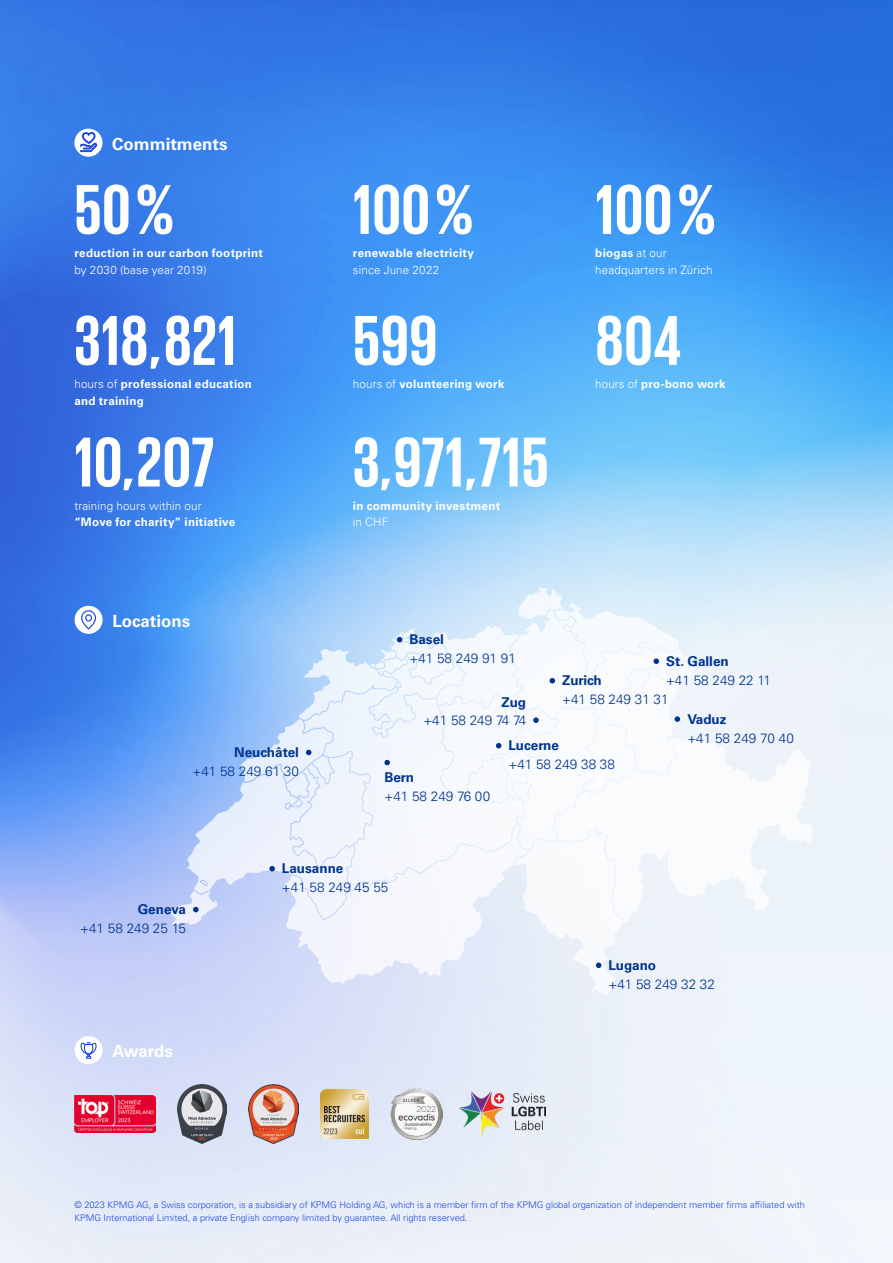
<style>
.page{position:relative;width:893px;height:1263px;background:#fff}
.page>*{position:absolute;margin:0;border:0;box-sizing:border-box;transform-origin:0 0}
.t1{font:700 72px "KPMG";letter-spacing:.01em;color:#fff}
.t2{font:700 16.8px "Univers LT Std";color:#fff}
.t3{font:300 13.5px "Univers LT Std";color:#00338d}
.t4{font:700 13.5px "Univers LT Std";color:#00338d}
.t5{font:700 11.7px/16.4px "Univers LT Std";letter-spacing:.02em;color:#fff}
.t6{font:300 11.7px/16.4px "Univers LT Std";letter-spacing:.01em;color:#fff}
.t7{font:300 9.3px/12.8px "Univers LT Std";color:#1e49e2}
.s1{font-weight:300}
.s2{font-weight:700}
</style>
<div class="page">
<img style="left:0;top:0;width:893px;height:1263px">
<svg style="left:694px;top:738px;width:119px;height:185px"></svg>
<svg style="left:170px;top:587px;width:524px;height:408px"></svg>
<div style="left:74px;top:129px;width:28px;height:28px;background:#fff;border-radius:50%"></div>
<svg style="left:81px;top:132px;width:16px;height:20px"></svg>
<div style="left:75px;top:1036px;width:28px;height:28px;background:#fff;border-radius:50%"></div>
<svg style="left:80px;top:1042px;width:17px;height:17px"></svg>
<div style="left:75px;top:606px;width:28px;height:28px;background:#fff;border-radius:50%"></div>
<svg style="left:81px;top:610px;width:15px;height:20px"></svg>
<img style="left:74px;top:1095px;width:81px;height:37px">
<img style="left:177px;top:1084px;width:50px;height:60px">
<img style="left:249px;top:1084px;width:50px;height:60px">
<img style="left:321px;top:1090px;width:48px;height:48px">
<img style="left:459px;top:1092px;width:87px;height:44px">
<img style="left:390px;top:1088px;width:52px;height:51px">
<h2 class="t2" style="left:112px;top:134px;width:117px">Commitments</h2>
<h1 class="t1" style="left:74px;top:173px;width:101px">50%</h1>
<p class="t5" style="left:74px;top:245px;width:190px">reduction in our carbon footprint</p>
<p class="t6" style="left:74px;top:261px;width:134px">by 2030 (base year 2019)</p>
<h1 class="t1" style="left:74px;top:304px;width:163px">318,821</h1>
<p class="t5" style="left:74px;top:376px;width:179px"><span class="s1">hours of</span> professional education and training</p>
<h1 class="t1" style="left:74px;top:426px;width:142px">10,207</h1>
<p class="t6" style="left:74px;top:498px;width:129px">training hours within our</p>
<p class="t5" style="left:74px;top:514px;width:162px">“Move for charity” initiative</p>
<h2 class="t2" style="left:112px;top:611px;width:79px">Locations</h2>
<h3 class="t4" style="left:234px;top:744px;width:66px">Neuchâtel</h3>
<h3 class="t3" style="left:192px;top:763px;width:108px">+41 58 249 61 30</h3>
<h1 class="t1" style="left:353px;top:173px;width:122px">100%</h1>
<p class="t5" style="left:353px;top:245px;width:123px">renewable electricity</p>
<p class="t6" style="left:353px;top:261px;width:88px">since June 2022</p>
<h1 class="t1" style="left:353px;top:304px;width:86px">599</h1>
<p class="t5" style="left:353px;top:376px;width:153px"><span class="s1">hours of</span> volunteering work</p>
<h1 class="t1" style="left:353px;top:426px;width:197px">3,971,715</h1>
<p class="t5" style="left:353px;top:498px;width:149px">in community investment</p>
<p class="t6" style="left:353px;top:514px;width:37px">in CHF</p>
<h1 class="t1" style="left:595px;top:173px;width:122px">100 %</h1>
<p class="t6" style="left:595px;top:245px;width:119px"><span class="s2">biogas</span> at our headquarters in Zürich</p>
<h1 class="t1" style="left:595px;top:304px;width:88px">804</h1>
<p class="t5" style="left:595px;top:376px;width:132px"><span class="s1">hours of</span> pro-bono work</p>
<h3 class="t4" style="left:409px;top:632px;width:36px">Basel</h3>
<h3 class="t3" style="left:409px;top:650px;width:108px">+41 58 249 91 91</h3>
<h3 class="t4" style="left:501px;top:694px;width:26px">Zug</h3>
<h3 class="t3" style="left:423px;top:712px;width:104px">+41 58 249 74 74</h3>
<h3 class="t4" style="left:666px;top:653px;width:64px">St. Gallen</h3>
<h3 class="t3" style="left:666px;top:672px;width:106px">+41 58 249 22 11</h3>
<h3 class="t4" style="left:687px;top:711px;width:41px">Vaduz</h3>
<h3 class="t3" style="left:687px;top:730px;width:108px">+41 58 249 70 40</h3>
<h3 class="t4" style="left:562px;top:673px;width:41px">Zurich</h3>
<h3 class="t3" style="left:562px;top:691px;width:108px">+41 58 249 31 31</h3>
<h3 class="t4" style="left:508px;top:738px;width:52px">Lucerne</h3>
<h3 class="t3" style="left:508px;top:756px;width:108px">+41 58 249 38 38</h3>
<h3 class="t4" style="left:384px;top:769px;width:31px">Bern</h3>
<h3 class="t3" style="left:384px;top:788px;width:107px">+41 58 249 76 00</h3>
<h3 class="t4" style="left:138px;top:902px;width:50px">Geneva</h3>
<h3 class="t3" style="left:80px;top:920px;width:107px">+41 58 249 25 15</h3>
<h2 class="t2" style="left:112px;top:1041px;width:62px">Awards</h2>
<h3 class="t4" style="left:282px;top:861px;width:63px">Lausanne</h3>
<h3 class="t3" style="left:282px;top:879px;width:108px">+41 58 249 45 55</h3>
<h3 class="t4" style="left:608px;top:957px;width:49px">Lugano</h3>
<h3 class="t3" style="left:608px;top:976px;width:108px">+41 58 249 32 32</h3>
<p class="t7" style="left:74px;top:1198px;width:732px">© 2023 KPMG AG, a Swiss corporation, is a subsidiary of KPMG Holding AG, which is a member firm of the KPMG global organization of independent member firms affiliated with<br>KPMG International Limited, a private English company limited by guarantee. All rights reserved.</p>
</div>
